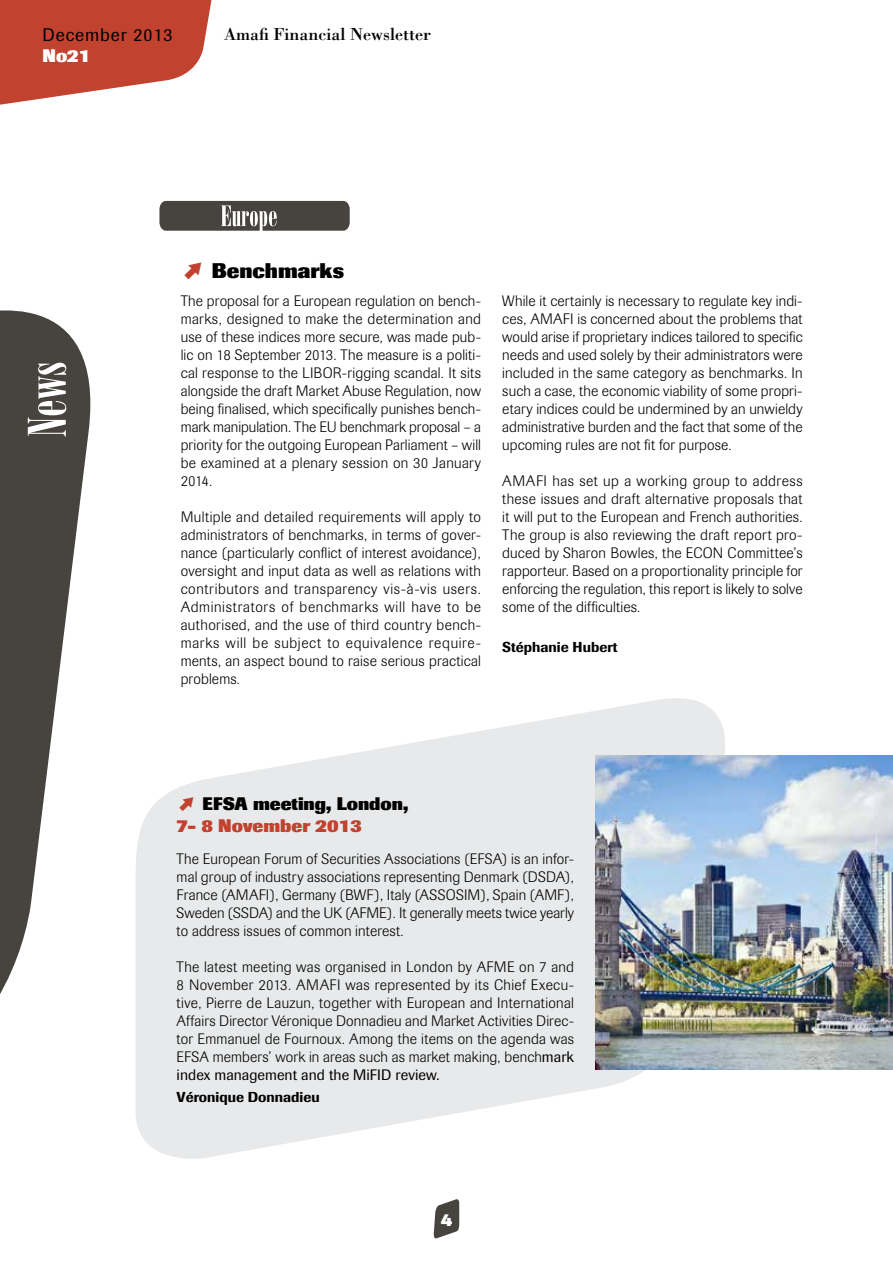
<style>
.page{position:relative;width:893px;height:1263px;background:#fff}
.page>*{position:absolute;margin:0;border:0;box-sizing:border-box;transform-origin:0 0}
.t1{font:52.5px "Bodoni Poster Compressed";color:#fff}
.t2{font:800 21px "Imago";color:#000}
.t3{font:800 18px/21.6px "Imago";color:#000}
.t4{font:18px "Bodoni";color:#000}
.t5{font:18px "Imago";letter-spacing:.05em;color:#000}
.t6{font:800 18px "Imago";color:#fff}
.t7{font:300 15px/18px "Imago";letter-spacing:.01em;color:#000;text-align:justify}
.t8{font:500 14.25px "Imago";color:#000}
.s1{font-family:"Zeal";font-weight:400;font-size:25.5px;color:#c0422f}
.s2{font-family:"Zeal";font-weight:400;font-size:21px;color:#c0422f}
.s3{color:#c0422f}
.s4{font-weight:400}
</style>
<div class="page">
<svg style="left:433px;top:1199px;width:26px;height:40px"></svg>
<svg style="left:0;top:0;width:212px;height:105px"></svg>
<svg style="left:136px;top:698px;width:589px;height:461px;fill:#e8e9ea"></svg>
<svg style="left:0;top:310px;width:91px;height:684px;fill:#47443f"></svg>
<svg style="left:159px;top:201px;width:191px;height:30px;background:#5a5753"></svg>
<img style="left:595px;top:755px;width:298px;height:315px">
<p class="t5" style="left:43px;top:24px;width:132px">December 2013</p>
<p class="t4" style="left:224px;top:23px;width:209px">Amafi Financial Newsletter</p>
<p class="t6" style="left:43px;top:45px;width:50px">No21</p>
<h1 class="t1" style="left:17px;top:437px;width:77px;rotate:-90deg">News</h1>
<h2 class="t2" style="left:181px;top:258px;width:165px"><span class="s1">j</span> Benchmarks</h2>
<p class="t7" style="left:181px;top:292px;width:302px">The proposal for a European regulation on bench&shy;marks, designed to make the determination and use of these indices more secure, was made pub&shy;lic on 18 September 2013. The measure is a politi&shy;cal response to the LIBOR-rigging scandal. It sits alongside the draft Market Abuse Regulation, now being finalised, which specifically punishes bench&shy;mark manipulation. The EU benchmark proposal – a priority for the outgoing European Parliament – will be examined at a plenary session on 30 January 2014.</p>
<p class="t7" style="left:181px;top:508px;width:302px">Multiple and detailed requirements will apply to administrators of benchmarks, in terms of gover&shy;nance (particularly conflict of interest avoidance), oversight and input data as well as relations with contributors and transparency vis-à-vis users.<br>Administrators of benchmarks will have to be authorised, and the use of third country bench&shy;marks will be subject to equivalence require&shy;ments, an aspect bound to raise serious practical problems.</p>
<p class="t7" style="left:502px;top:292px;width:302px">While it certainly is necessary to regulate key indi&shy;ces, AMAFI is concerned about the problems that would arise if proprietary indices tailored to specific needs and used solely by their administrators were included in the same category as benchmarks. In such a case, the economic viability of some propri&shy;etary indices could be undermined by an unwieldy administrative burden and the fact that some of the upcoming rules are not fit for purpose.</p>
<p class="t7" style="left:502px;top:472px;width:302px">AMAFI has set up a working group to address these issues and draft alternative proposals that it will put to the European and French authorities.<br>The group is also reviewing the draft report pro&shy;duced by Sharon Bowles, the ECON Committee’s rapporteur. Based on a proportionality principle for enforcing the regulation, this report is likely to solve some of the difficulties.</p>
<p class="t8" style="left:502px;top:639px;width:117px">Stéphanie Hubert</p>
<p class="t3" style="left:177px;top:793px;width:233px"><span class="s2">j</span> EFSA meeting, London,<br><span class="s3">7- 8 November 2013</span></p>
<p class="t7" style="left:177px;top:850px;width:399px">The European Forum of Securities Associations (EFSA) is an infor&shy;mal group of industry associations representing Denmark (DSDA), France (AMAFI), Germany (BWF), Italy (ASSOSIM), Spain (AMF), Sweden (SSDA) and the UK (AFME). It generally meets twice yearly to address issues of common interest.</p>
<p class="t7" style="left:177px;top:958px;width:399px">The latest meeting was organised in London by AFME on 7 and 8 November 2013. AMAFI was represented by its Chief Execu&shy;tive, Pierre de Lauzun, together with European and International Affairs Director Véronique Donnadieu and Market Activities Direc&shy;tor Emmanuel de Fournoux. Among the items on the agenda was EFSA members’ work in areas such as market making, bench<span class="s4">mark index management and the MiFID review.</span></p>
<p class="t8" style="left:177px;top:1089px;width:145px">Véronique Donnadieu</p>
<p class="t6" style="left:441px;top:1209px;width:13px">4</p>
</div>
